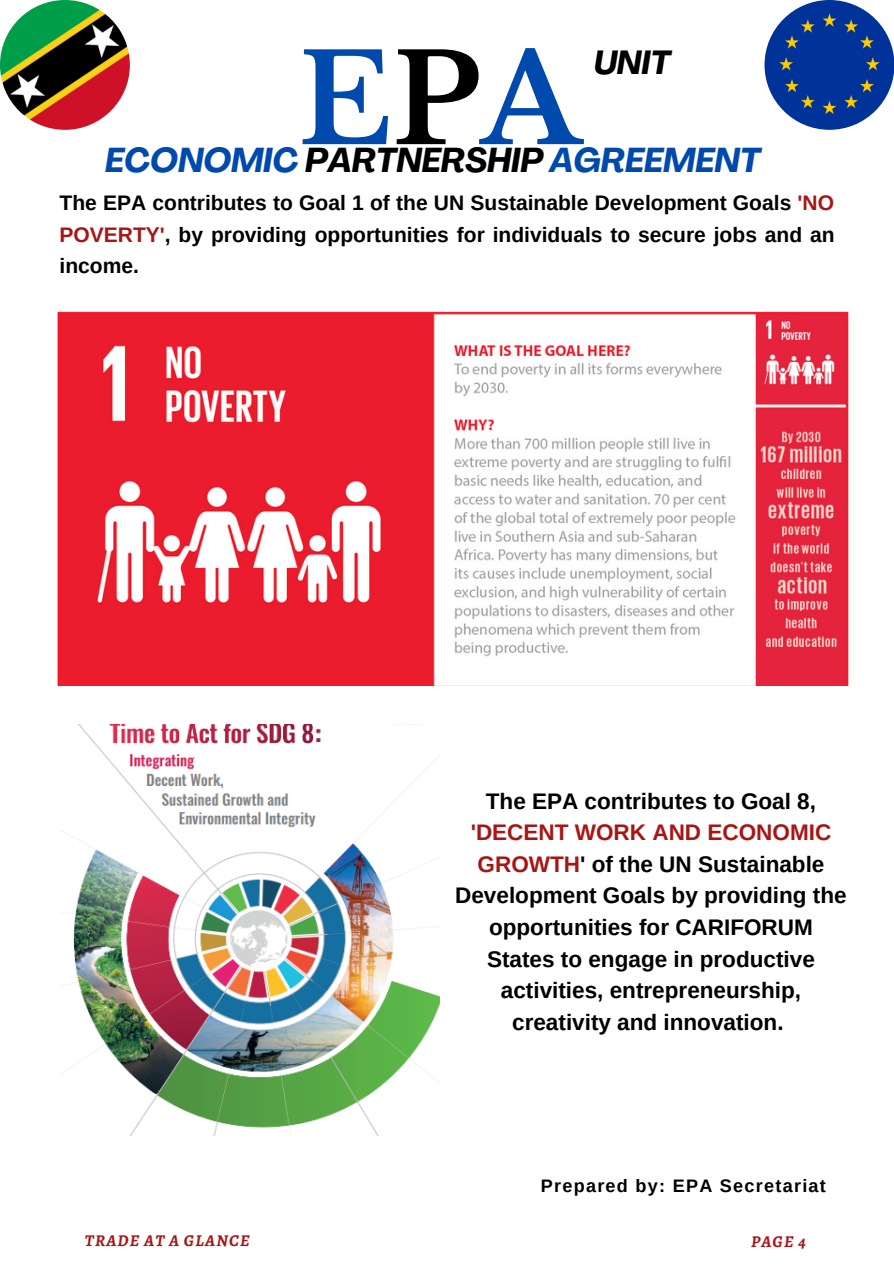
<style>
.page{position:relative;width:894px;height:1264px;background:#fff}
.page>*{position:absolute;margin:0;border:0;box-sizing:border-box;transform-origin:0 0}
.t1{font:700 123.15px "Libre Baskerville";color:#004aad}
.t2{font:italic 700 34.05px "Agrandir";color:#004aad}
.t3{font:italic 700 33px "Agrandir";color:#000}
.t4{font:700 22.5px/31.5px "Arimo";color:#000;text-align:center}
.t5{font:700 21px/31.5px "Arimo";color:#000;text-align:justify}
.t6{font:700 18px "Arimo";letter-spacing:.07em;color:#000}
.t7{font:italic 700 16.5px "Alegreya";letter-spacing:.07em;color:#a81515}
.s1{color:#000}
.s2{color:#a81515}
</style>
<div class="page">
<img style="left:764px;top:0;width:129px;height:130px;border-radius:50%">
<img style="left:0;top:0;width:130px;height:130px;border-radius:50%">
<img style="left:57px;top:311px;width:792px;height:374px">
<img style="left:59px;top:724px;width:380px;height:411px">
<p class="t1" style="left:298px;top:25px;width:283px">E<span class="s1">P</span>A</p>
<p class="t3" style="left:593px;top:49px;width:78px">UNIT</p>
<p class="t2" style="left:105px;top:146px;width:656px">ECONOMIC <span class="s1">PARTNERSHIP</span> AGREEMENT</p>
<p class="t5" style="left:59px;top:187px;width:776px">The EPA contributes to Goal 1 of the UN Sustainable Development Goals <span class="s2">'NO POVERTY'</span>, by providing opportunities for individuals to secure jobs and an income.</p>
<p class="t4" style="left:455px;top:785px;width:393px">The EPA contributes to Goal 8, <span class="s2">'DECENT WORK AND ECONOMIC<br>GROWTH</span>' of the UN Sustainable<br>Development Goals by providing the opportunities for CARIFORUM<br>States to engage in productive activities, entrepreneurship, creativity and innovation.</p>
<p class="t6" style="left:540px;top:1175px;width:286px">Prepared by: EPA Secretariat</p>
<p class="t7" style="left:85px;top:1229px;width:166px">TRADE AT A GLANCE</p>
<p class="t7" style="left:750px;top:1229px;width:56px">PAGE 4</p>
</div>
